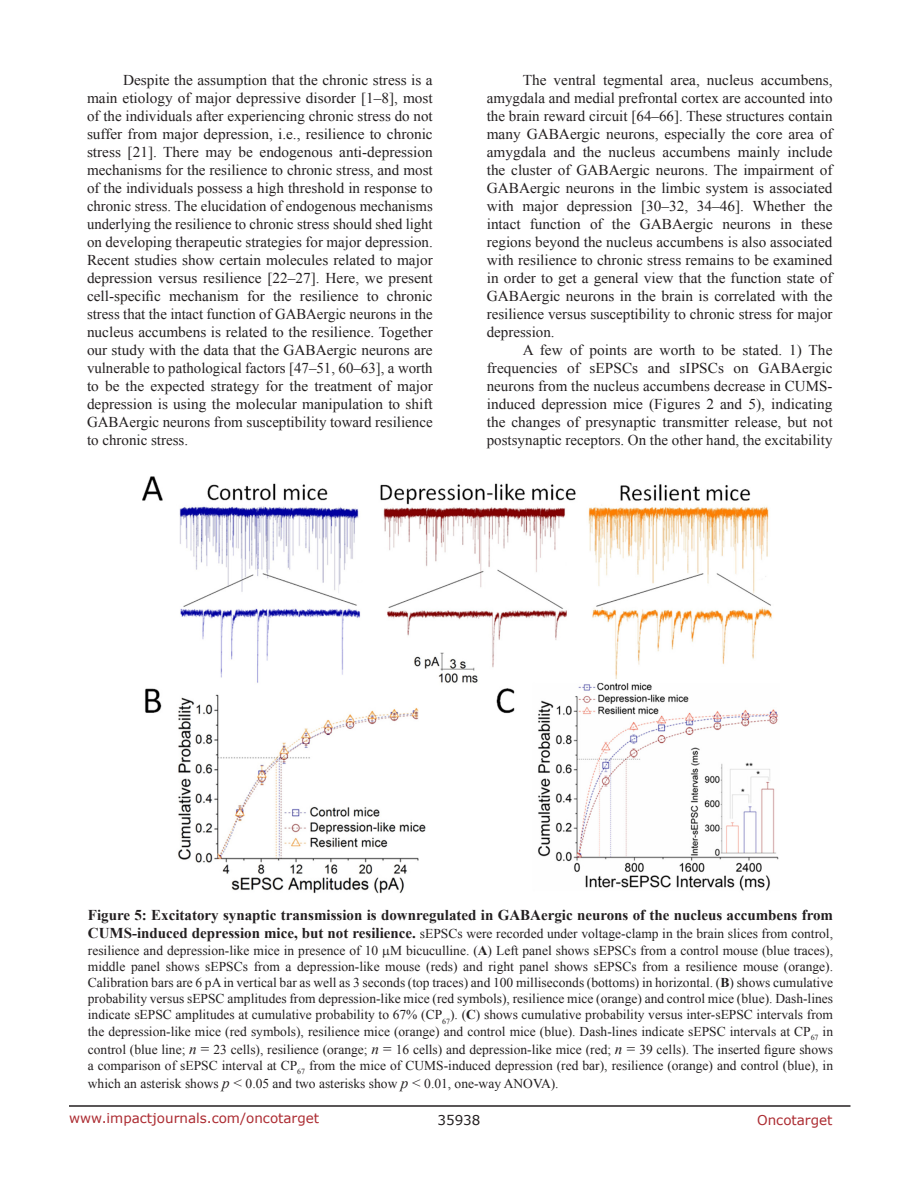
<style>
.page{position:relative;width:918px;height:1188px;background:#fff}
.page>*{position:absolute;margin:0;border:0;box-sizing:border-box;transform-origin:0 0}
.BodyText{font:15px/18px "Times New Roman";color:#231f20;text-align:justify}
.FigureText{font:700 15px "Times New Roman";color:#231f20}
.FigureText-2{font:13.5px/16.2px "Times New Roman";color:#231f20;text-align:justify}
.t1{font:13.5px "Verdana";color:#ac2b31}
.t2{font:13.5px "Verdana";color:#231f20}
.s1{font-weight:700;font-size:15px}
.s2{font-weight:700}
.s3{font-style:italic;font-size:15px}
.s4{font-size:15px}
</style>
<div class="page">
<hr style="left:69px;top:1105px;width:781px;height:2px;background:#231f20">
<img style="left:143px;top:477px;width:636px;height:416px">
<p class="BodyText" style="left:87px;top:71px;width:347px;text-indent:36px">Despite the assumption that the chronic stress is a main etiology of major depressive disorder [1–8], most of the individuals after experiencing chronic stress do not suffer from major depression, i.e., resilience to chronic stress [21]. There may be endogenous anti-depression mechanisms for the resilience to chronic stress, and most of the individuals possess a high threshold in response to chronic stress. The elucidation of endogenous mechanisms underlying the resilience to chronic stress should shed light on developing therapeutic strategies for major depression.<br>Recent studies show certain molecules related to major depression versus resilience [22–27]. Here, we present cell-specific mechanism for the resilience to chronic stress that the intact function of GABAergic neurons in the nucleus accumbens is related to the resilience. Together our study with the data that the GABAergic neurons are vulnerable to pathological factors [47–51, 60–63], a worth to be the expected strategy for the treatment of major depression is using the molecular manipulation to shift GABAergic neurons from susceptibility toward resilience to chronic stress.</p>
<p class="BodyText" style="left:487px;top:71px;width:347px;text-indent:36px">The ventral tegmental area, nucleus accumbens, amygdala and medial prefrontal cortex are accounted into the brain reward circuit [64–66]. These structures contain many GABAergic neurons, especially the core area of amygdala and the nucleus accumbens mainly include the cluster of GABAergic neurons. The impairment of GABAergic neurons in the limbic system is associated with major depression [30–32, 34–46]. Whether the intact function of the GABAergic neurons in these regions beyond the nucleus accumbens is also associated with resilience to chronic stress remains to be examined in order to get a general view that the function state of GABAergic neurons in the brain is correlated with the resilience versus susceptibility to chronic stress for major depression.</p>
<p class="BodyText" style="left:487px;top:341px;width:347px;text-indent:36px">A few of points are worth to be stated. 1) The frequencies of sEPSCs and sIPSCs on GABAergic neurons from the nucleus accumbens decrease in CUMS&shy;induced depression mice (Figures 2 and 5), indicating the changes of presynaptic transmitter release, but not postsynaptic receptors. On the other hand, the excitability</p>
<p class="FigureText" style="left:88px;top:905px;width:747px">Figure 5: Excitatory synaptic transmission is downregulated in GABAergic neurons of the nucleus accumbens from</p>
<p class="FigureText-2" style="left:88px;top:926px;width:747px"><span class="s1">CUMS-induced depression mice, but not resilience.</span> sEPSCs were recorded under voltage-clamp in the brain slices from control, resilience and depression-like mice in presence of 10 M bicuculline. (<span class="s2">A</span>) Left panel shows sEPSCs from a control mouse (blue traces), middle panel shows sEPSCs from a depression-like mouse (reds) and right panel shows sEPSCs from a resilience mouse (orange).<br>Calibration bars are 6 pA in vertical bar as well as 3 seconds (top traces) and 100 milliseconds (bottoms) in horizontal. (<span class="s2">B</span>) shows cumulative probability versus sEPSC amplitudes from depression-like mice (red symbols), resilience mice (orange) and control mice (blue). Dash-lines indicate sEPSC amplitudes at cumulative probability to 67% (CP<sub>67</sub>). (<span class="s2">C</span>) shows cumulative probability versus inter-sEPSC intervals from the depression-like mice (red symbols), resilience mice (orange) and control mice (blue). Dash-lines indicate sEPSC intervals at CP<sub>67</sub> in</p>
<p class="FigureText-2" style="left:88px;top:1041px;width:747px">control (blue line; <span class="s3">n</span> <span class="s4">=</span> 23 cells), resilience (orange; <span class="s3">n</span> <span class="s4">=</span> 16 cells) and depression-like mice (red; <span class="s3">n</span> <span class="s4">=</span> 39 cells). The inserted figure shows a comparison of sEPSC interval at CP<sub>67</sub> from the mice of CUMS-induced depression (red bar), resilience (orange) and control (blue), in</p>
<p class="FigureText-2" style="left:88px;top:1075px;width:472px">which an asterisk shows <span class="s3">p</span> <span class="s4">&lt;</span> 0.05 and two asterisks show <span class="s3">p</span> <span class="s4">&lt;</span> 0.01, one-way ANOVA).</p>
<p class="t1" style="left:69px;top:1109px;width:252px">www.impactjournals.com/oncotarget</p>
<p class="t2" style="left:438px;top:1111px;width:44px">35938</p>
<p class="t1" style="left:757px;top:1111px;width:77px">Oncotarget</p>
</div>
